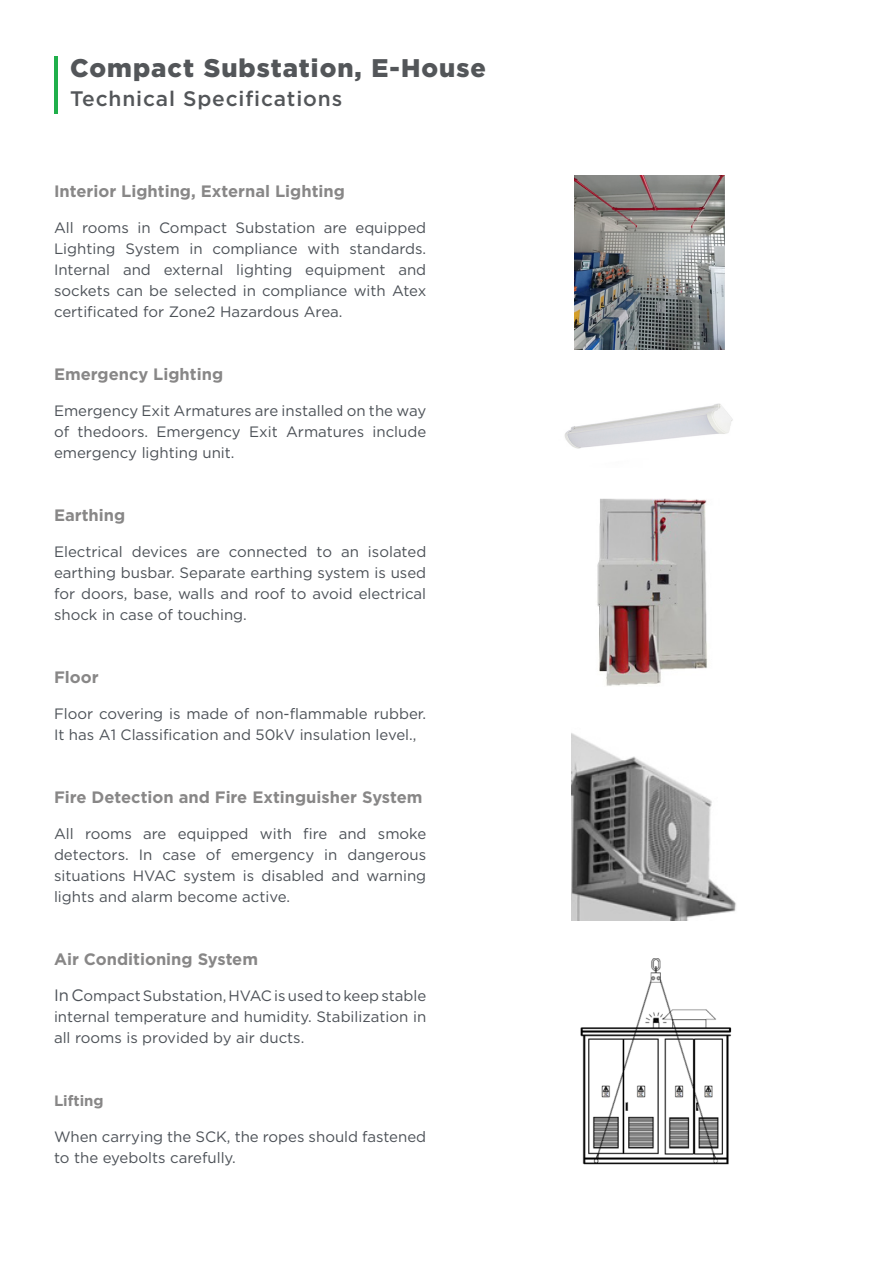
<style>
.page{position:relative;width:893px;height:1263px;background:#fff}
.page>*{position:absolute;margin:0;border:0;box-sizing:border-box;transform-origin:0 0}
.Baslik_Urun_Sol_ENMor{font:900 25.5px "Gotham";letter-spacing:.04em;color:#535659}
.Baslik_Urun_Sol_ENMor-2{font:500 21px "Gotham";letter-spacing:.04em;color:#535659}
.Text_Maddeli{font:700 16.5px "Gotham";color:#888787}
.Text_Maddeli-2{font:15px/21px "Gotham";color:#4c5157;text-align:justify}
.Text_Maddeli-3{font:700 15px "Gotham";color:#888787}
.s1{font-size:16.5px}
</style>
<div class="page">
<hr style="left:54px;top:56px;width:4px;height:58px;background:#1faf4b">
<img style="left:572px;top:733px;width:164px;height:187px">
<img style="left:574px;top:175px;width:151px;height:175px">
<img style="left:597px;top:498px;width:110px;height:188px">
<img style="left:564px;top:403px;width:169px;height:46px">
<img style="left:580px;top:959px;width:152px;height:206px">
<p class="Baslik_Urun_Sol_ENMor" style="left:70px;top:50px;width:417px">Compact Substation, E-House</p>
<p class="Baslik_Urun_Sol_ENMor-2" style="left:70px;top:85px;width:274px">Technical Specifications</p>
<p class="Text_Maddeli" style="left:54px;top:180px;width:292px">Interior Lighting, External Lighting</p>
<p class="Text_Maddeli-2" style="left:54px;top:217px;width:374px">All rooms in Compact Substation are equipped Lighting System in compliance with standards.<br>Internal and external lighting equipment and sockets can be selected in compliance with Atex certificated for Zone2 Hazardous Area.</p>
<p class="Text_Maddeli" style="left:54px;top:363px;width:171px">Emergency Lighting</p>
<p class="Text_Maddeli-2" style="left:54px;top:400px;width:374px">Emergency Exit Armatures are installed on the way of thedoors. Emergency Exit Armatures include emergency lighting unit.</p>
<p class="Text_Maddeli" style="left:54px;top:504px;width:73px">Earthing</p>
<p class="Text_Maddeli-2" style="left:54px;top:541px;width:374px">Electrical devices are connected to an isolated earthing busbar. Separate earthing system is used for doors, base, walls and roof to avoid electrical shock in case of touching.</p>
<p class="Text_Maddeli" style="left:54px;top:666px;width:46px">Floor</p>
<p class="Text_Maddeli-2" style="left:54px;top:703px;width:374px">Floor covering is made of non-flammable rubber.<br>It has A1 Classification and 50kV insulation level.,</p>
<p class="Text_Maddeli" style="left:54px;top:786px;width:370px">Fire Detection and Fire Extinguisher System</p>
<p class="Text_Maddeli-2" style="left:54px;top:823px;width:374px">All rooms are equipped with fire and smoke detectors. In case of emergency in dangerous situations HVAC system is disabled and warning lights and alarm become active.</p>
<p class="Text_Maddeli" style="left:54px;top:948px;width:206px">Air Conditioning System</p>
<p class="Text_Maddeli-2" style="left:54px;top:985px;width:374px"><span class="s1">In C</span>ompact Substation, HVAC is used to keep stable internal temperature and humidity. Stabilization in all rooms is provided by air ducts.</p>
<p class="Text_Maddeli-3" style="left:54px;top:1091px;width:51px">Lifting</p>
<p class="Text_Maddeli-2" style="left:54px;top:1126px;width:374px">When carrying the SCK, the ropes should fastened to the eyebolts carefully.</p>
</div>
